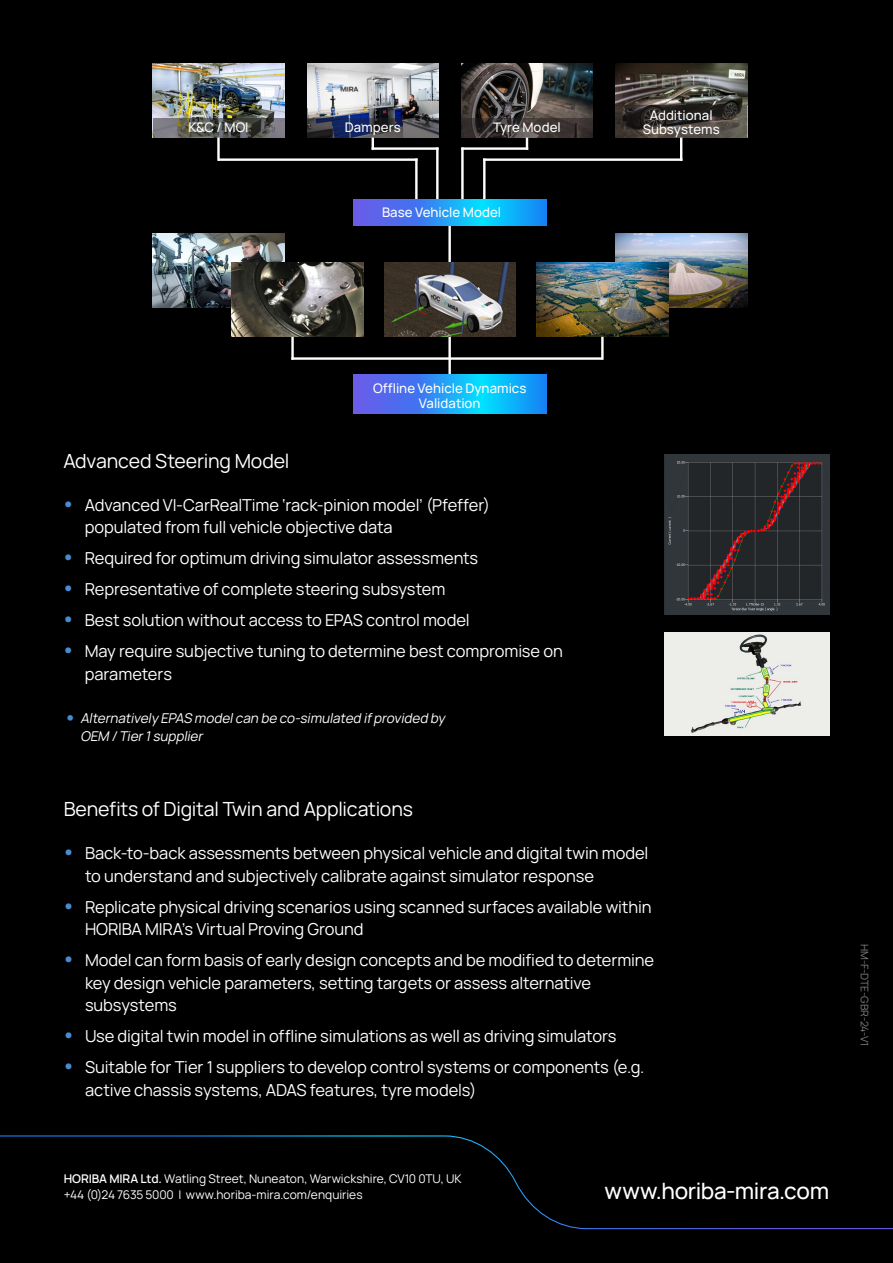
<style>
.page{position:relative;width:893px;height:1263px;background:#000}
.page>*{position:absolute;margin:0;border:0;box-sizing:border-box;transform-origin:0 0}
.Footer_URL_Blue{font:500 22.5px "Manrope";letter-spacing:-.015em;color:#fff}
.H3_13pt_Reg_White{font:19.5px "Manrope";letter-spacing:-.01em;color:#fff}
.t1{font:16.5px/22.5px "Manrope";letter-spacing:-.005em;color:#fff}
.t2{font:italic 13.5px/18px "Manrope";color:#fff}
.H5_9pt_Semibold_Blue{font:500 13.2px/14.4px "Manrope";letter-spacing:.005em;color:#fff;text-align:center}
.Footer_8pt_White{font:12px "Manrope";color:#fff}
.VERSION_CONTROL{font:10.5px "Manrope";color:#7d7d7d}
.s1{font-family:"Helvetica Neue";font-weight:700;font-size:27px;color:#478cd1}
.s2{font-weight:700;font-style:normal;font-size:19.5px;color:#478cd1}
.s3{font-weight:600}
</style>
<div class="page">
<svg style="left:0;top:1135px;width:893px;height:95px"></svg>
<img style="left:153px;top:64px;width:131px;height:54px">
<svg style="left:153px;top:118px;width:131px;height:20px"></svg>
<img style="left:307px;top:64px;width:132px;height:54px">
<svg style="left:307px;top:118px;width:132px;height:20px"></svg>
<img style="left:461px;top:64px;width:132px;height:54px">
<svg style="left:461px;top:118px;width:132px;height:20px"></svg>
<img style="left:615px;top:64px;width:132px;height:41px">
<svg style="left:615px;top:105px;width:132px;height:33px"></svg>
<hr style="left:218px;top:158px;width:200px;height:3px;background:#fff">
<hr style="left:217px;top:138px;width:3px;height:23px;background:#fff">
<hr style="left:680px;top:138px;width:2px;height:23px;background:#fff">
<svg style="left:372px;top:138px;width:2px;height:9px"></svg>
<svg style="left:526px;top:138px;width:2px;height:9px"></svg>
<hr style="left:372px;top:147px;width:67px;height:3px;background:#fff">
<hr style="left:461px;top:147px;width:67px;height:3px;background:#fff">
<hr style="left:436px;top:147px;width:3px;height:65px;background:#fff">
<hr style="left:461px;top:147px;width:3px;height:65px;background:#fff">
<hr style="left:483px;top:158px;width:199px;height:3px;background:#fff">
<hr style="left:448px;top:222px;width:3px;height:152px;background:#fff">
<hr style="left:483px;top:158px;width:2px;height:54px;background:#fff">
<hr style="left:415px;top:158px;width:3px;height:45px;background:#fff">
<svg style="left:353px;top:199px;width:193px;height:27px"></svg>
<img style="left:153px;top:234px;width:131px;height:74px">
<img style="left:615px;top:234px;width:132px;height:74px">
<img style="left:537px;top:263px;width:131px;height:74px">
<img style="left:232px;top:263px;width:131px;height:74px">
<img style="left:384px;top:263px;width:132px;height:74px">
<hr style="left:601px;top:337px;width:3px;height:23px;background:#fff">
<hr style="left:291px;top:337px;width:3px;height:23px;background:#fff">
<hr style="left:291px;top:357px;width:311px;height:3px;background:#fff">
<svg style="left:353px;top:375px;width:193px;height:38px"></svg>
<img style="left:665px;top:455px;width:164px;height:159px">
<img style="left:665px;top:633px;width:164px;height:102px">
<p class="H5_9pt_Semibold_Blue" style="left:189px;top:120px;width:62px">K&amp;C / MOI</p>
<p class="H5_9pt_Semibold_Blue" style="left:345px;top:120px;width:57px">Dampers</p>
<p class="H5_9pt_Semibold_Blue" style="left:493px;top:120px;width:69px">Tyre Model</p>
<p class="H5_9pt_Semibold_Blue" style="left:382px;top:205px;width:121px">Base Vehicle Model</p>
<p class="H5_9pt_Semibold_Blue" style="left:643px;top:107px;width:79px">Additional<br>Subsystems</p>
<p class="H5_9pt_Semibold_Blue" style="left:373px;top:381px;width:155px">Offline Vehicle Dynamics<br>Validation</p>
<p class="H3_13pt_Reg_White" style="left:63px;top:448px;width:227px">Advanced Steering Model</p>
<p class="t1" style="left:85px;top:493px;width:407px;text-indent:-21px"><span class="s1">•</span> Advanced VI-CarRealTime ‘rack-pinion model’ (Pfeffer) populated from full vehicle objective data</p>
<p class="t1" style="left:63px;top:546px;width:416px"><span class="s1">•</span> Required for optimum driving simulator assessments</p>
<p class="t1" style="left:63px;top:577px;width:383px"><span class="s1">•</span> Representative of complete steering subsystem</p>
<p class="t1" style="left:63px;top:608px;width:408px"><span class="s1">•</span> Best solution without access to EPAS control model</p>
<p class="t1" style="left:85px;top:639px;width:480px;text-indent:-21px"><span class="s1">•</span> May require subjective tuning to determine best compromise on parameters</p>
<p class="t2" style="left:81px;top:709px;width:369px;text-indent:-17px"><span class="s2">•</span> Alternatively EPAS modelcan be co-simulated ifprovided by<br>OEM /Tier1supplier</p>
<p class="H3_13pt_Reg_White" style="left:64px;top:796px;width:351px">Benefits of Digital Twin and Applications</p>
<p class="t1" style="left:85px;top:841px;width:565px;text-indent:-21px"><span class="s1">•</span> Back-to-back assessments between physical vehicle and digital twin model to understand and subjectively calibrate against simulator response</p>
<p class="t1" style="left:85px;top:894px;width:568px;text-indent:-21px"><span class="s1">•</span> Replicate physical driving scenarios using scanned surfaces available within<br>HORIBA MIRA’s Virtual Proving Ground</p>
<p class="t1" style="left:85px;top:948px;width:571px;text-indent:-21px"><span class="s1">•</span> Model can form basis of early design concepts and be modified to determine key design vehicle parameters, setting targets or assess alternative subsystems</p>
<p class="t1" style="left:64px;top:1024px;width:554px"><span class="s1">•</span> Use digital twin model in offline simulations as well as driving simulators</p>
<p class="t1" style="left:85px;top:1055px;width:561px;text-indent:-21px"><span class="s1">•</span> Suitable for Tier 1 suppliers to develop control systems or components (e.g. active chassis systems, ADAS features, tyre models)</p>
<p class="Footer_8pt_White" style="left:64px;top:1170px;width:399px"><span class="s3">HORIBA MIRA Ltd.</span> Watling Street, Nuneaton, Warwickshire, CV10 0TU, UK</p>
<p class="Footer_8pt_White" style="left:64px;top:1186px;width:300px">+44 (0)24 7635 5000 | www.horiba-mira.com/enquiries</p>
<p class="Footer_URL_Blue" style="left:605px;top:1175px;width:226px">www.horiba-mira.com</p>
<p class="VERSION_CONTROL" style="left:872px;top:944px;width:104px;rotate:90deg">HM-F-DTE-GBR-24-V1</p>
</div>
